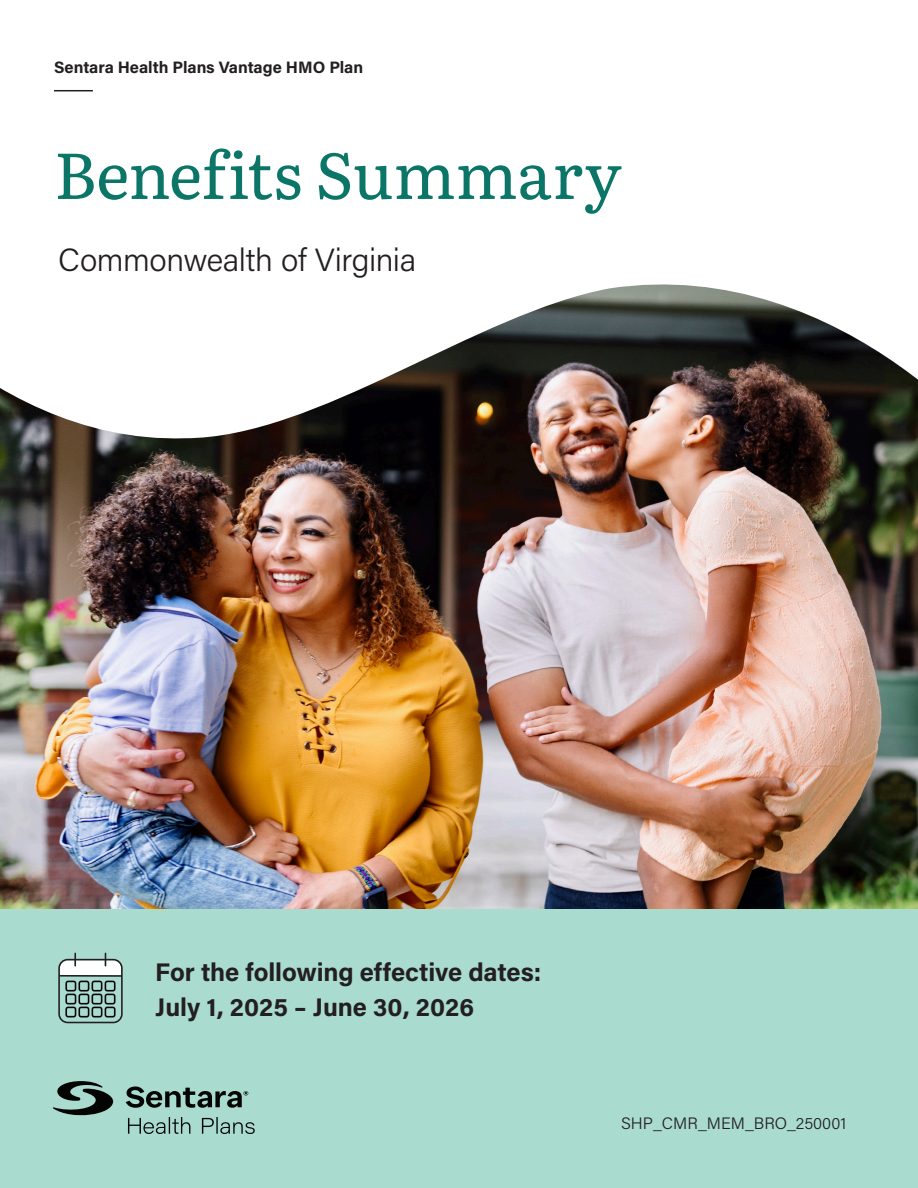
<style>
.page{position:relative;width:918px;height:1188px;background:#fff}
.page>*{position:absolute;margin:0;border:0;box-sizing:border-box;transform-origin:0 0}
.SHP_Main_Headline{font:64.5px "Literata";letter-spacing:-.005em;color:#0b7668}
.SHP_Article_Headline{font:32.1px "Acumin VF";letter-spacing:-.015em;color:#231f20}
.SHP_Article_Headline-2{font:25.5px/35.7px "Acumin VF";letter-spacing:-.005em;color:#231f20}
.SHP_Eyebrow{font:16.5px "Acumin VF";color:#231f20}
.SHP_Material_ID-Job_Code{font:16.5px "Acumin VF";color:#231f20}
</style>
<div class="page">
<img style="left:0;top:470px;width:918px;height:440px">
<div style="left:0;top:910px;width:918px;height:278px;background:#aadbcf"></div>
<svg style="left:0;top:91px;width:918px;height:379px"></svg>
<hr style="left:54px;top:90px;width:39px;height:1px;background:#231f20">
<svg style="left:58px;top:953px;width:65px;height:70px"></svg>
<svg style="left:53px;top:1081px;width:202px;height:53px"></svg>
<p class="SHP_Eyebrow" style="left:54px;top:56px;width:311px">Sentara Health Plans Vantage HMO Plan</p>
<p class="SHP_Main_Headline" style="left:54px;top:126px;width:569px">Benefits Summary</p>
<p class="SHP_Article_Headline" style="left:58px;top:237px;width:360px">Commonwealth of Virginia</p>
<p class="SHP_Article_Headline-2" style="left:155px;top:953px;width:388px">For the following effective dates:<br>July 1, 2025 – June 30, 2026</p>
<p class="SHP_Material_ID-Job_Code" style="left:621px;top:1112px;width:227px">SHP_CMR_MEM_BRO_250001</p>
</div>
